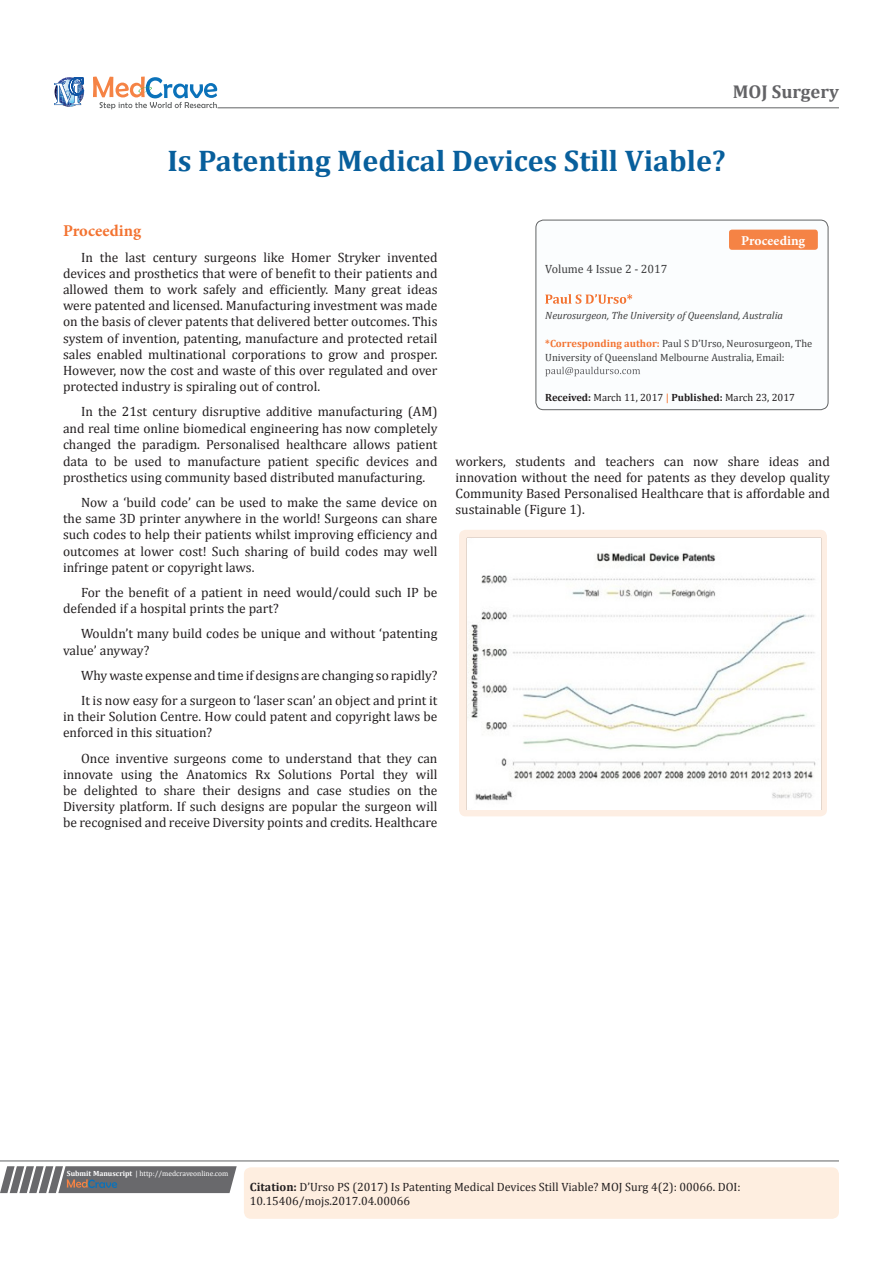
<style>
.page{position:relative;width:893px;height:1263px;background:#fff}
.page>*{position:absolute;margin:0;border:0;box-sizing:border-box;transform-origin:0 0}
.t1{font:700 30px "Cambria";color:#085f9c}
.t2{font:700 18.6px "Cambria";color:#636366}
.t3{font:700 16.5px "Minion Pro";color:#f37331}
.t4{font:13.5px/16.2px "Cambria";color:#231f20;text-align:justify}
.t5{font:700 13.5px "Minion Pro";color:#fff}
.Citation{font:12px "Cambria";color:#231f20}
.t6{font:12px "Cambria";color:#3e3e3f}
.t7{font:10.5px/13.5px "Cambria";color:#3e3e3f}
.t8{font:italic 10.5px "Cambria";color:#3e3e3f}
.t9{font:10.5px "Cambria";color:#231f20}
.t10{font:7.5px "Cambria";color:#fff}
.s1{font-weight:700;color:#f37331}
.s2{font-weight:700}
.s3{font-weight:700;color:#f58345}
</style>
<div class="page">
<svg style="left:54px;top:77px;width:30px;height:30px"></svg>
<svg style="left:93px;top:77px;width:124px;height:32px"></svg>
<svg style="left:0;top:1166px;width:237px;height:27px;background:#78787a"></svg>
<hr style="left:0;top:1161px;width:839px;height:1px;background:#626465">
<hr style="left:218px;top:108px;width:621px;height:1px;background:#626465">
<div style="left:536px;top:220px;width:292px;height:190px;background:#fbfdfe;border-radius:8px"></div>
<svg style="left:545px;top:294px;width:87px;height:10px"></svg>
<svg style="left:545px;top:367px;width:95px;height:9px"></svg>
<div style="left:535px;top:220px;width:293px;height:190px;border:1px solid #626465;border-radius:8px"></div>
<div style="left:729px;top:230px;width:89px;height:20px;background:#f58345;border-radius:3px"></div>
<div style="left:459px;top:530px;width:368px;height:286px;background:#fdeee3;border-radius:7px"></div>
<img style="left:466px;top:538px;width:355px;height:272px">
<div style="left:244px;top:1167px;width:595px;height:52px;background:#feeee0;border-radius:7px"></div>
<p class="t2" style="left:733px;top:79px;width:108px">MOJ Surgery</p>
<p class="t1" style="left:167px;top:140px;width:560px">Is Patenting Medical Devices Still Viable?</p>
<p class="t3" style="left:63px;top:219px;width:80px">Proceeding</p>
<p class="t4" style="left:63px;top:249px;width:376px;text-indent:18px">In the last century surgeons like Homer Stryker invented devices and prosthetics that were of benefit to their patients and allowed them to work safely and efficiently. Many great ideas were patented and licensed. Manufacturing investment was made on the basis of clever patents that delivered better outcomes. This system of invention, patenting, manufacture and protected retail sales enabled multinational corporations to grow and prosper.<br>However, now the cost and waste of this over regulated and over protected industry is spiraling out of control.</p>
<p class="t4" style="left:63px;top:404px;width:376px;text-indent:18px">In the 21st century disruptive additive manufacturing (AM) and real time online biomedical engineering has now completely changed the paradigm. Personalised healthcare allows patient</p>
<p class="t4" style="left:63px;top:453px;width:376px">data to be used to manufacture patient specific devices and prosthetics using community based distributed manufacturing.</p>
<p class="t4" style="left:63px;top:494px;width:376px;text-indent:18px">Now a ‘build code’ can be used to make the same device on the same 3D printer anywhere in the world! Surgeons can share such codes to help their patients whilst improving efficiency and outcomes at lower cost! Such sharing of build codes may well infringe patent or copyright laws.</p>
<p class="t4" style="left:63px;top:584px;width:376px;text-indent:18px">For the benefit of a patient in need would/could such IP be defended if a hospital prints the part?</p>
<p class="t4" style="left:63px;top:626px;width:376px;text-indent:18px">Wouldn’t many build codes be unique and without ‘patenting value’ anyway?</p>
<p class="t4" style="left:81px;top:667px;width:358px">Why waste expense and time if designs are changing so rapidly?</p>
<p class="t4" style="left:63px;top:692px;width:376px;text-indent:18px">It is now easy for a surgeon to ‘laser scan’ an object and print it in their Solution Centre. How could patent and copyright laws be enforced in this situation?</p>
<p class="t4" style="left:63px;top:750px;width:376px;text-indent:18px">Once inventive surgeons come to understand that they can innovate using the Anatomics Rx Solutions Portal they will be delighted to share their designs and case studies on the Diversity platform. If such designs are popular the surgeon will be recognised and receive Diversity points and credits. Healthcare</p>
<p class="t5" style="left:741px;top:231px;width:65px">Proceeding</p>
<p class="t6" style="left:545px;top:262px;width:124px">Volume 4 Issue 2 - 2017</p>
<p class="t8" style="left:545px;top:308px;width:239px">Neurosurgeon, The University of Queensland, Australia</p>
<p class="t7" style="left:545px;top:337px;width:269px"><span class="s1">*Corresponding author:</span> Paul S D’Urso, Neurosurgeon, The<br>University of Queensland Melbourne Australia, Email:</p>
<p class="t9" style="left:545px;top:391px;width:251px"><span class="s2">Received:</span> March 11, 2017 <span class="s3">|</span> <span class="s2">Published:</span> March 23, 2017</p>
<p class="t4" style="left:455px;top:453px;width:376px">workers, students and teachers can now share ideas and innovation without the need for patents as they develop quality Community Based Personalised Healthcare that is affordable and sustainable (Figure 1).</p>
<p class="t10" style="left:67px;top:1169px;width:163px"><span class="s2">Submit Manuscript</span> | http://medcraveonline.com</p>
<p class="Citation" style="left:250px;top:1179px;width:492px"><span class="s2">Citation:</span> D’Urso PS (2017) Is Patenting Medical Devices Still Viable? MOJ Surg 4(2): 00066. DOI:</p>
<p class="Citation" style="left:250px;top:1194px;width:162px">10.15406/mojs.2017.04.00066</p>
</div>
